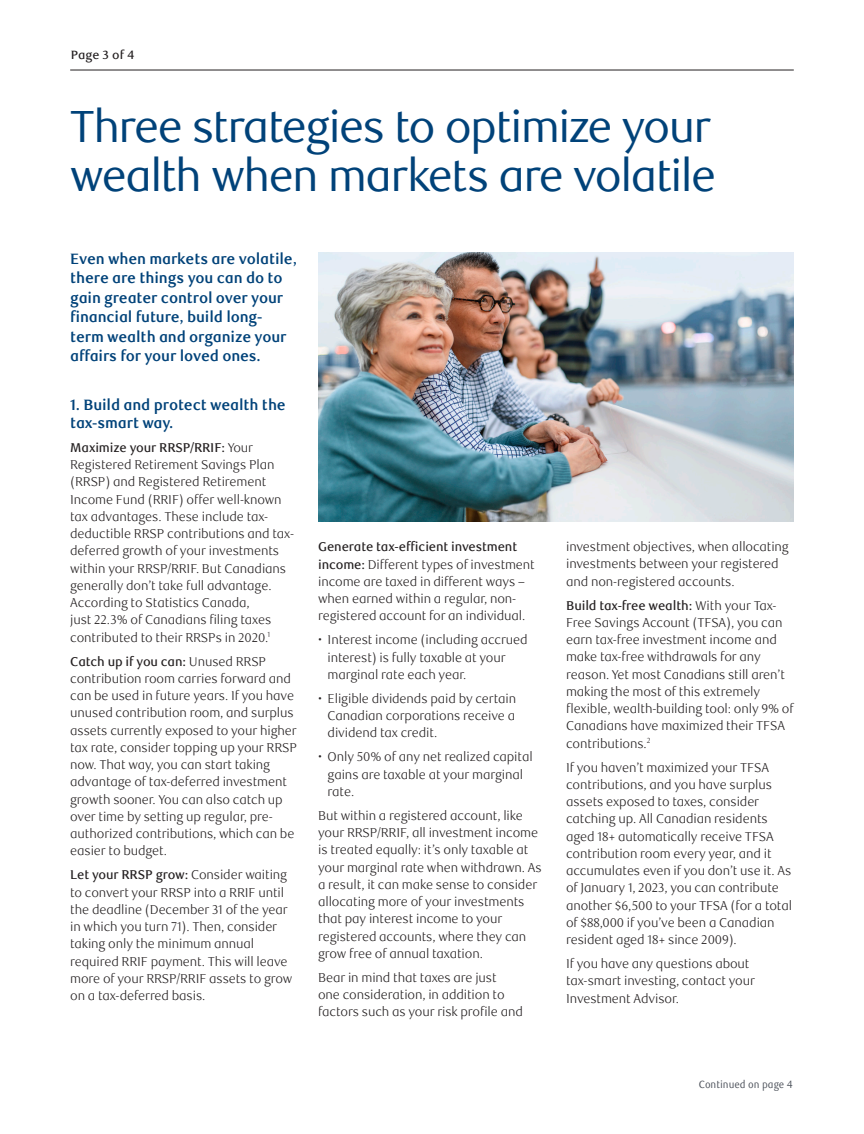
<style>
.page{position:relative;width:864px;height:1134px;background:#fff}
.page>*{position:absolute;margin:0;border:0;box-sizing:border-box;transform-origin:0 0}
._1-Main_Title{font:45px/49.5px "RBC Display";letter-spacing:-.025em;color:#004279}
._5-Body_Copy{font:700 15px/19.5px "RBC Text";letter-spacing:-.01em;color:#004279}
._5-Body_Copy-2{font:300 12.75px/17.2px "RBC Text";letter-spacing:-.01em;color:#231f20}
._14-Page_number{font:500 12px "RBC Text";color:#231f20}
._12-Disclaimer{font:10.5px "RBC Text Cond";color:#4e535c;scale:.95 1}
.s1{font-weight:500}
</style>
<div class="page">
<hr style="left:70px;top:70px;width:724px;height:1px;background:#231f20">
<img style="left:319px;top:253px;width:475px;height:269px">
<p class="_14-Page_number" style="left:71px;top:47px;width:65px">Page 3 of 4</p>
<p class="_1-Main_Title" style="left:70px;top:103px;width:648px">Three strategies to optimize your wealth when markets are volatile</p>
<p class="_5-Body_Copy" style="left:70px;top:249px;width:228px">Even when markets are volatile, there are things you can do to gain greater control over your financial future, build long&shy;term wealth and organize your affairs for your loved ones.</p>
<p class="_5-Body_Copy" style="left:70px;top:396px;width:217px;line-height:18px">1. Build and protect wealth the tax-smart way.</p>
<p class="_5-Body_Copy-2" style="left:70px;top:439px;width:225px"><span class="s1">Maximize your RRSP/RRIF:</span> Your Registered Retirement Savings Plan (RRSP) and Registered Retirement Income Fund (RRIF) offer well-known tax advantages. These include tax&shy;deductible RRSP contributions and tax&shy;deferred growth of your investments within your RRSP/RRIF. But Canadians generally don’t take full advantage.<br>According to Statistics Canada,<br>just 22.3% of Canadians filing taxes contributed to their RRSPs in 2020.<sup>1</sup></p>
<p class="_5-Body_Copy-2" style="left:70px;top:653px;width:228px"><span class="s1">Catch up if you can:</span> Unused RRSP contribution room carries forward and can be used in future years. If you have unused contribution room, and surplus assets currently exposed to your higher tax rate, consider topping up your RRSP now. That way, you can start taking advantage of tax-deferred investment growth sooner. You can also catch up over time by setting up regular, pre&shy;authorized contributions, which can be easier to budget.</p>
<p class="_5-Body_Copy-2" style="left:70px;top:867px;width:224px"><span class="s1">Let your RRSP grow:</span> Consider waiting to convert your RRSP into a RRIF until the deadline (December 31 of the year in which you turn 71). Then, consider taking only the minimum annual required RRIF payment. This will leave more of your RRSP/RRIF assets to grow on a tax-deferred basis.</p>
<p class="_5-Body_Copy-2" style="left:318px;top:539px;width:218px"><span class="s1">Generate tax-efficient investment income:</span> Different types of investment income are taxed in different ways – when earned within a regular, non&shy;registered account for an individual.</p>
<p class="_5-Body_Copy-2" style="left:328px;top:632px;width:202px;text-indent:-9px">• Interest income (including accrued interest) is fully taxable at your marginal rate each year.</p>
<p class="_5-Body_Copy-2" style="left:328px;top:690px;width:190px;text-align:justify;text-indent:-9px">• Eligible dividends paid by certain Canadian corporations receive a dividend tax credit.</p>
<p class="_5-Body_Copy-2" style="left:328px;top:749px;width:207px;text-indent:-9px">• Only 50% of any net realized capital gains are taxable at your marginal rate.</p>
<p class="_5-Body_Copy-2" style="left:318px;top:807px;width:225px">But within a registered account, like your RRSP/RRIF, all investment income is treated equally: it’s only taxable at your marginal rate when withdrawn. As a result, it can make sense to consider allocating more of your investments that pay interest income to your registered accounts, where they can grow free of annual taxation.</p>
<p class="_5-Body_Copy-2" style="left:318px;top:969px;width:206px">Bear in mind that taxes are just<br>one consideration, in addition to factors such as your risk profile and</p>
<p class="_5-Body_Copy-2" style="left:566px;top:538px;width:224px">investment objectives, when allocating investments between your registered and non-registered accounts.</p>
<p class="_5-Body_Copy-2" style="left:566px;top:597px;width:229px"><span class="s1">Build tax-free wealth:</span> With your Tax-Free Savings Account (TFSA), you can earn tax-free investment income and make tax-free withdrawals for any reason. Yet most Canadians still aren’t making the most of this extremely flexible, wealth-building tool: only 9% of Canadians have maximized their TFSA contributions.<sup>2</sup></p>
<p class="_5-Body_Copy-2" style="left:566px;top:759px;width:228px">If you haven’t maximized your TFSA contributions, and you have surplus assets exposed to taxes, consider catching up. All Canadian residents aged 18+ automatically receive TFSA contribution room every year, and it accumulates even if you don’t use it. As of January 1, 2023, you can contribute another $6,500 to your TFSA (for a total of $88,000 if you’ve been a Canadian resident aged 18+ since 2009).</p>
<p class="_5-Body_Copy-2" style="left:566px;top:955px;width:190px">If you have any questions about tax-smart investing, contact your<br>Investment Advisor.</p>
<p class="_12-Disclaimer" style="left:699px;top:1078px;width:101px">Continued on page 4</p>
</div>
